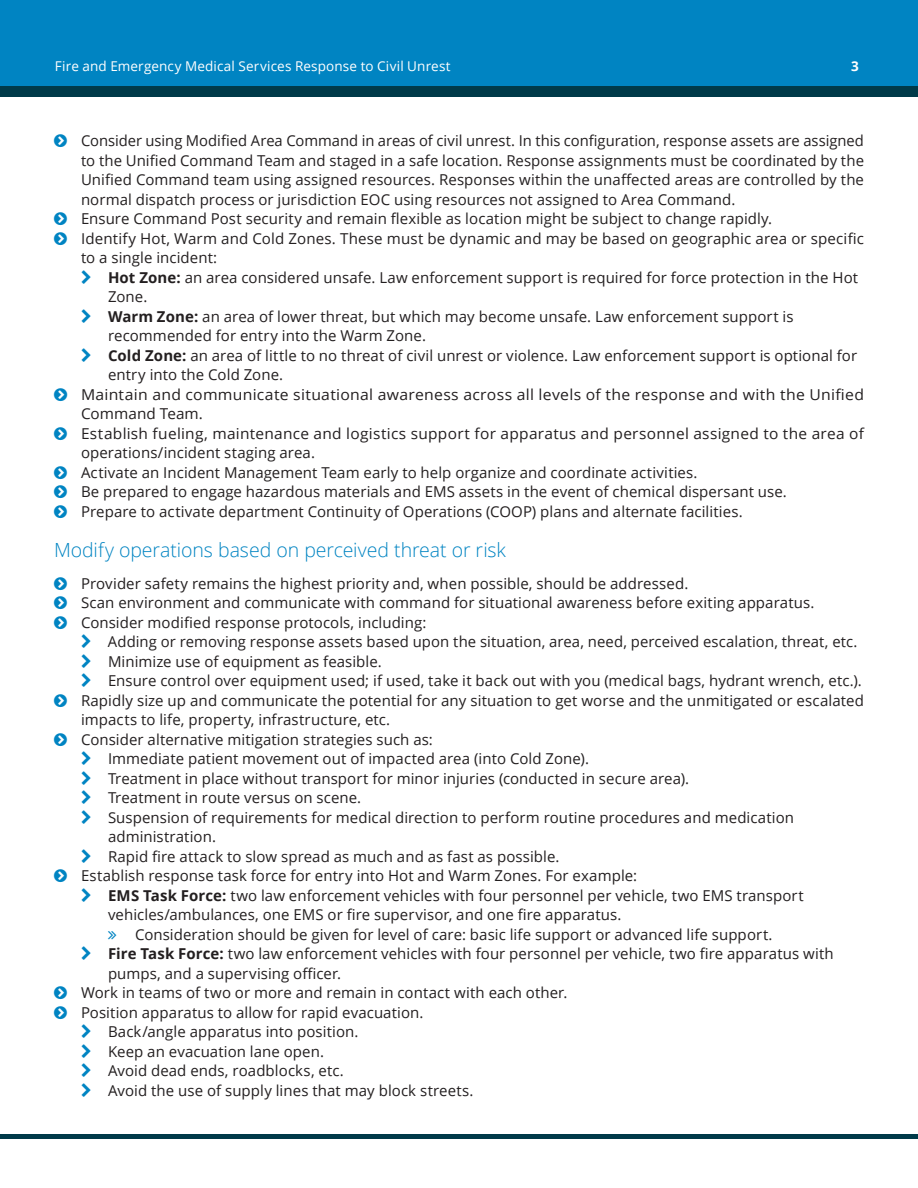
<style>
.page{position:relative;width:918px;height:1188px;background:#fff}
.page>*{position:absolute;margin:0;border:0;box-sizing:border-box;transform-origin:0 0}
.Subhead_level_2{font:300 19.5px "Open Sans";letter-spacing:-.005em;color:#0084c2}
.t1{font:15px/19.5px "Open Sans";letter-spacing:.005em;color:#231f20}
.t2{font:15px/19.5px "Open Sans";letter-spacing:.005em;color:#231f20;scale:1.05 1}
.t3{font:13.5px "Open Sans";letter-spacing:.01em;color:#fff}
.t4{font:700 13.5px "Open Sans";color:#fff}
.s1{font-weight:700}
</style>
<div class="page">
<div style="left:0;top:0;width:918px;height:92px;background:#0084c2"></div>
<div style="left:0;top:87px;width:918px;height:10px;background:#003a49"></div>
<div style="left:0;top:1134px;width:918px;height:5px;background:#003a49"></div>
<p class="t3" style="left:55px;top:57px;width:397px">Fire and Emergency Medical Services Response to Civil Unrest</p>
<p class="t4" style="left:851px;top:57px;width:9px">3</p>
<p class="t1" style="left:81px;top:131px;width:785px;text-align:justify">Consider using Modified Area Command in areas of civil unrest. In this configuration, response assets are assigned to the Unified Command Team and staged in a safe location. Response assignments must be coordinated by the Unified Command team using assigned resources. Responses within the unaffected areas are controlled by the normal dispatch process or jurisdiction EOC using resources not assigned to Area Command.</p>
<p class="t1" style="left:81px;top:209px;width:693px">Ensure Command Post security and remain flexible as location might be subject to change rapidly.</p>
<p class="t1" style="left:81px;top:228px;width:785px">Identify Hot, Warm and Cold Zones. These must be dynamic and may be based on geographic area or specific to a single incident:</p>
<p class="t1" style="left:108px;top:267px;width:752px"><span class="s1">Hot Zone:</span> an area considered unsafe. Law enforcement support is required for force protection in the Hot<br>Zone.</p>
<p class="t1" style="left:108px;top:306px;width:687px"><span class="s1">Warm Zone:</span> an area of lower threat, but which may become unsafe. Law enforcement support is recommended for entry into the Warm Zone.</p>
<p class="t1" style="left:108px;top:345px;width:751px"><span class="s1">Cold Zone:</span> an area of little to no threat of civil unrest or violence. Law enforcement support is optional for entry into the Cold Zone.</p>
<p class="t2" style="left:81px;top:384px;width:747px">Maintain and communicate situational awareness across all levels of the response and with the Unified<br>Command Team.</p>
<p class="t1" style="left:81px;top:423px;width:785px">Establish fueling, maintenance and logistics support for apparatus and personnel assigned to the area of operations/incident staging area.</p>
<p class="t1" style="left:81px;top:462px;width:618px">Activate an Incident Management Team early to help organize and coordinate activities.</p>
<p class="t1" style="left:81px;top:482px;width:707px">Be prepared to engage hazardous materials and EMS assets in the event of chemical dispersant use.</p>
<p class="t1" style="left:81px;top:501px;width:663px">Prepare to activate department Continuity of Operations (COOP) plans and alternate facilities.</p>
<p class="Subhead_level_2" style="left:54px;top:537px;width:453px">Modify operations based on perceived threat or risk</p>
<p class="t1" style="left:81px;top:573px;width:609px">Provider safety remains the highest priority and, when possible, should be addressed.</p>
<p class="t1" style="left:81px;top:593px;width:735px">Scan environment and communicate with command for situational awareness before exiting apparatus.</p>
<p class="t1" style="left:81px;top:612px;width:347px">Consider modified response protocols, including:</p>
<p class="t1" style="left:108px;top:632px;width:751px">Adding or removing response assets based upon the situation, area, need, perceived escalation, threat, etc.</p>
<p class="t1" style="left:108px;top:651px;width:275px">Minimize use of equipment as feasible.</p>
<p class="t1" style="left:108px;top:671px;width:755px">Ensure control over equipment used; if used, take it back out with you (medical bags, hydrant wrench, etc.).</p>
<p class="t1" style="left:81px;top:690px;width:785px">Rapidly size up and communicate the potential for any situation to get worse and the unmitigated or escalated impacts to life, property, infrastructure, etc.</p>
<p class="t1" style="left:81px;top:729px;width:353px">Consider alternative mitigation strategies such as:</p>
<p class="t1" style="left:108px;top:749px;width:483px">Immediate patient movement out of impacted area (into Cold Zone).</p>
<p class="t1" style="left:108px;top:768px;width:583px">Treatment in place without transport for minor injuries (conducted in secure area).</p>
<p class="t1" style="left:108px;top:788px;width:255px">Treatment in route versus on scene.</p>
<p class="t1" style="left:108px;top:807px;width:688px">Suspension of requirements for medical direction to perform routine procedures and medication administration.</p>
<p class="t1" style="left:108px;top:846px;width:453px">Rapid fire attack to slow spread as much and as fast as possible.</p>
<p class="t1" style="left:81px;top:866px;width:558px">Establish response task force for entry into Hot and Warm Zones. For example:</p>
<p class="t1" style="left:108px;top:885px;width:697px"><span class="s1">EMS Task Force:</span> two law enforcement vehicles with four personnel per vehicle, two EMS transport vehicles/ambulances, one EMS or fire supervisor, and one fire apparatus.</p>
<p class="t1" style="left:135px;top:924px;width:639px">Consideration should be given for level of care: basic life support or advanced life support.</p>
<p class="t1" style="left:108px;top:944px;width:727px"><span class="s1">Fire Task Force:</span> two law enforcement vehicles with four personnel per vehicle, two fire apparatus with pumps, and a supervising officer.</p>
<p class="t1" style="left:81px;top:983px;width:488px">Work in teams of two or more and remain in contact with each other.</p>
<p class="t1" style="left:81px;top:1002px;width:344px">Position apparatus to allow for rapid evacuation.</p>
<p class="t1" style="left:108px;top:1022px;width:252px">Back/angle apparatus into position.</p>
<p class="t1" style="left:108px;top:1041px;width:218px">Keep an evacuation lane open.</p>
<p class="t1" style="left:108px;top:1061px;width:237px">Avoid dead ends, roadblocks, etc.</p>
<p class="t1" style="left:108px;top:1080px;width:367px">Avoid the use of supply lines that may block streets.</p>
</div>
